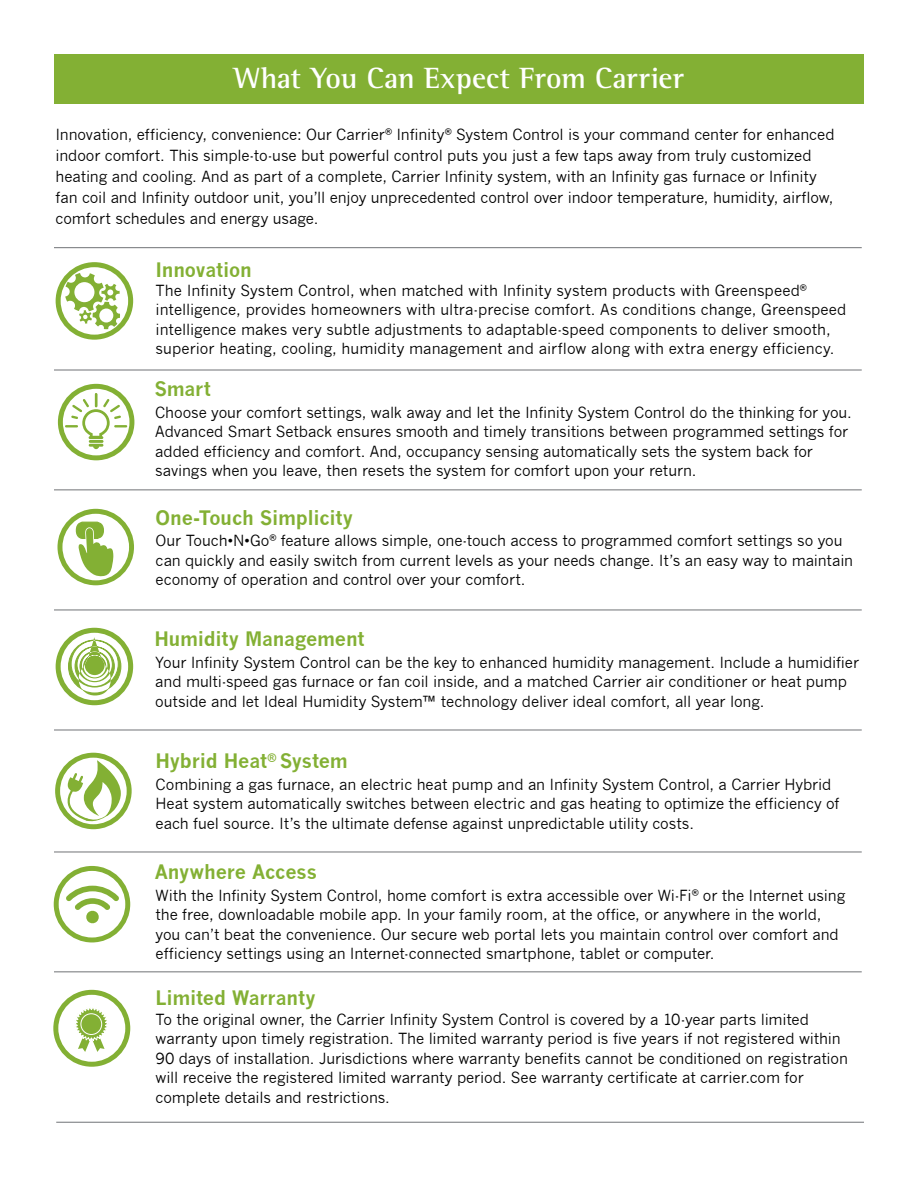
<style>
.page{position:relative;width:918px;height:1188px;background:#fff}
.page>*{position:absolute;margin:0;border:0;box-sizing:border-box;transform-origin:0 0}
.t1{font:700 30px "Rotis Semi Serif";color:#fff}
.t2{font:700 19.5px "News Gothic";letter-spacing:-.01em;color:#83b034}
.t3{font:15px/19.5px "News Gothic";letter-spacing:-.005em;color:#000}
</style>
<div class="page">
<div style="left:54px;top:54px;width:810px;height:50px;background:#83b034"></div>
<svg style="left:53px;top:990px;width:77px;height:77px"></svg>
<div style="left:81px;top:1013px;width:21px;height:22px;border:1px solid #fff;border-radius:50%"></div>
<hr style="left:54px;top:247px;width:808px;height:1px;background:#808285">
<hr style="left:54px;top:369px;width:808px;height:2px;background:#808285">
<hr style="left:54px;top:489px;width:808px;height:1px;background:#808285">
<hr style="left:54px;top:609px;width:808px;height:2px;background:#808285">
<hr style="left:54px;top:729px;width:808px;height:2px;background:#808285">
<hr style="left:54px;top:851px;width:808px;height:2px;background:#808285">
<hr style="left:54px;top:971px;width:808px;height:1px;background:#808285">
<hr style="left:56px;top:1122px;width:808px;height:1px;background:#808285">
<svg style="left:58px;top:509px;width:76px;height:76px"></svg>
<svg style="left:55px;top:753px;width:77px;height:76px"></svg>
<svg style="left:56px;top:262px;width:77px;height:78px"></svg>
<svg style="left:56px;top:628px;width:77px;height:77px"></svg>
<svg style="left:58px;top:384px;width:76px;height:76px"></svg>
<svg style="left:54px;top:866px;width:76px;height:76px"></svg>
<h1 class="t1" style="left:234px;top:60px;width:451px">What You Can Expect From Carrier</h1>
<p class="t3" style="left:55px;top:124px;width:781px;line-height:21px">Innovation, efficiency, convenience: Our Carrier<sup>®</sup> Infinity<sup>®</sup> System Control is your command center for enhanced indoor comfort. This simple-to-use but powerful control puts you just a few taps away from truly customized heating and cooling. And as part of a complete, Carrier Infinity system, with an Infinity gas furnace or Infinity fan coil and Infinity outdoor unit, you’ll enjoy unprecedented control over indoor temperature, humidity, airflow, comfort schedules and energy usage.</p>
<h2 class="t2" style="left:156px;top:258px;width:98px">Innovation</h2>
<p class="t3" style="left:156px;top:280px;width:692px">The Infinity System Control, when matched with Infinity system products with Greenspeed<sup>® </sup>intelligence, provides homeowners with ultra-precise comfort. As conditions change, Greenspeed intelligence makes very subtle adjustments to adaptable-speed components to deliver smooth, superior heating, cooling, humidity management and airflow along with extra energy efficiency.</p>
<h2 class="t2" style="left:154px;top:377px;width:58px">Smart</h2>
<p class="t3" style="left:155px;top:403px;width:698px">Choose your comfort settings, walk away and let the Infinity System Control do the thinking for you.<br>Advanced Smart Setback ensures smooth and timely transitions between programmed settings for added efficiency and comfort. And, occupancy sensing automatically sets the system back for savings when you leave, then resets the system for comfort upon your return.</p>
<h2 class="t2" style="left:156px;top:506px;width:199px">One-Touch Simplicity</h2>
<p class="t3" style="left:156px;top:531px;width:699px">Our Touch•N•Go<sup>®</sup> feature allows simple, one-touch access to programmed comfort settings so you can quickly and easily switch from current levels as your needs change. It’s an easy way to maintain economy of operation and control over your comfort.</p>
<h2 class="t2" style="left:154px;top:627px;width:212px">Humidity Management</h2>
<p class="t3" style="left:155px;top:652px;width:705px">Your Infinity System Control can be the key to enhanced humidity management. Include a humidifier and multi-speed gas furnace or fan coil inside, and a matched Carrier air conditioner or heat pump outside and let Ideal Humidity System™ technology deliver ideal comfort, all year long.</p>
<h2 class="t2" style="left:156px;top:749px;width:194px">Hybrid Heat<sup>®</sup> System</h2>
<p class="t3" style="left:156px;top:775px;width:685px">Combining a gas furnace, an electric heat pump and an Infinity System Control, a Carrier Hybrid<br>Heat system automatically switches between electric and gas heating to optimize the efficiency of each fuel source. It’s the ultimate defense against unpredictable utility costs.</p>
<h2 class="t2" style="left:155px;top:860px;width:164px">Anywhere Access</h2>
<p class="t3" style="left:156px;top:885px;width:691px">With the Infinity System Control, home comfort is extra accessible over Wi-Fi<sup>®</sup> or the Internet using the free, downloadable mobile app. In your family room, at the office, or anywhere in the world, you can’t beat the convenience. Our secure web portal lets you maintain control over comfort and efficiency settings using an Internet-connected smartphone, tablet or computer.</p>
<h2 class="t2" style="left:156px;top:985px;width:162px">Limited Warranty</h2>
<p class="t3" style="left:156px;top:1010px;width:694px">To the original owner, the Carrier Infinity System Control is covered by a 10-year parts limited warranty upon timely registration. The limited warranty period is five years if not registered within 90 days of installation. Jurisdictions where warranty benefits cannot be conditioned on registration will receive the registered limited warranty period. See warranty certificate at carrier.com for complete details and restrictions.</p>
</div>
